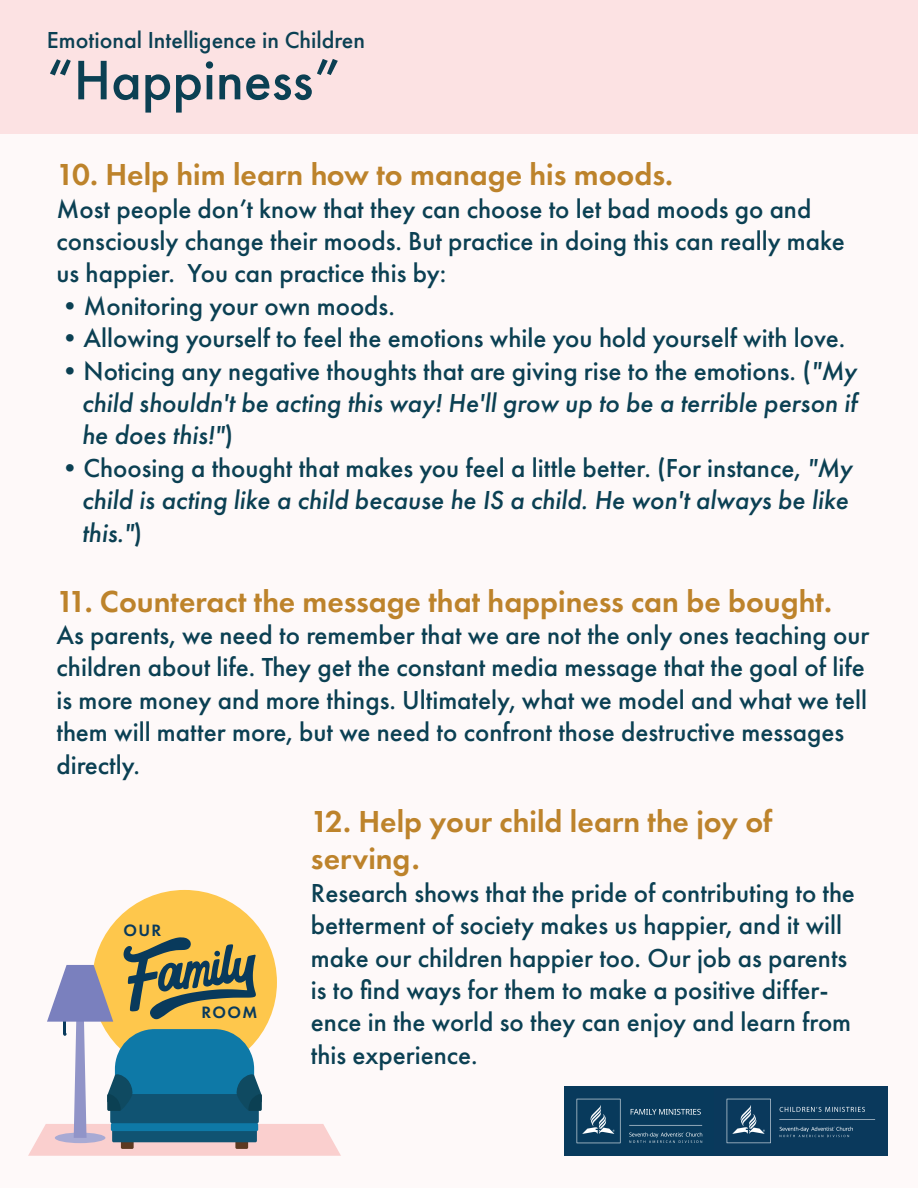
<style>
.page{position:relative;width:918px;height:1188px;background:#fff}
.page>*{position:absolute;margin:0;border:0;box-sizing:border-box;transform-origin:0 0}
.t1{font:500 57.75px "Futura PT";color:#0b4053}
.t2{font:600 31.5px/37.5px "Futura PT";color:#bd832b}
.t3{font:500 27px/32.4px "Futura PT";color:#0b4053}
.t4{font:italic 500 27px/32.4px "Futura PT";color:#0b4053;text-align:justify}
.t5{font:500 24px "Futura PT";color:#0b4053}
.t6{font:600 17.1px "Futura PT";letter-spacing:.08em;color:#093a5c}
.s1{font-style:normal}
</style>
<div class="page">
<div style="left:0;top:133px;width:918px;height:1055px;background:#fef9f9"></div>
<div style="left:92px;top:890px;width:185px;height:185px;background:#fec74c;border-radius:50%"></div>
<svg style="left:28px;top:937px;width:313px;height:219px"></svg>
<div style="left:111px;top:1123px;width:147px;height:8px;background:#0e79a7;border-radius:2px"></div>
<img style="left:564px;top:1087px;width:323px;height:69px">
<div style="left:0;top:0;width:918px;height:133px;background:#fce2e3"></div>
<p class="t5" style="left:47px;top:25px;width:320px">Emotional Intelligence in Children</p>
<h1 class="t1" style="left:47px;top:45px;width:295px">“Happiness”</h1>
<p class="t2" style="left:57px;top:156px;width:618px">10. Help him learn how to manage his moods.</p>
<p class="t3" style="left:57px;top:192px;width:790px">Most people don’t know that they can choose to let bad moods go and consciously change their moods. But practice in doing this can really make us happier. You can practice this by:</p>
<p class="t3" style="left:57px;top:290px;width:340px">•Monitoring your own moods.</p>
<p class="t3" style="left:57px;top:322px;width:790px">•Allowing yourself to feel the emotions while you hold yourself with love.</p>
<p class="t4" style="left:82px;top:355px;width:777px;text-indent:-25px"><span class="s1">•Noticing any negative thoughts that are giving rise to the emotions. (</span>"My child shouldn't be acting this way! He'll grow up to be a terrible person if he does this!"<span class="s1">)</span></p>
<p class="t4" style="left:82px;top:452px;width:772px;text-align:left;text-indent:-25px"><span class="s1">•Choosing a thought that makes you feel a little better. (For instance,</span> "My child is acting like a child because he IS a child. He won't always be like this."<span class="s1">)</span></p>
<p class="t2" style="left:57px;top:582px;width:777px">11. Counteract the message that happiness can be bought.</p>
<p class="t3" style="left:57px;top:619px;width:814px">As parents, we need to remember that we are not the only ones teaching our children about life. They get the constant media message that the goal of life is more money and more things. Ultimately, what we model and what we tell them will matter more, but we need to confront those destructive messages directly.</p>
<p class="t6" style="left:124px;top:920px;width:39px">OUR</p>
<p class="t6" style="left:201px;top:1002px;width:57px">ROOM</p>
<p class="t2" style="left:311px;top:802px;width:463px">12. Help your child learn the joy of serving.</p>
<p class="t3" style="left:311px;top:877px;width:546px">Research shows that the pride of contributing to the betterment of society makes us happier, and it will make our children happier too. Our job as parents is to find ways for them to make a positive differ&shy;ence in the world so they can enjoy and learn from this experience.</p>
</div>
